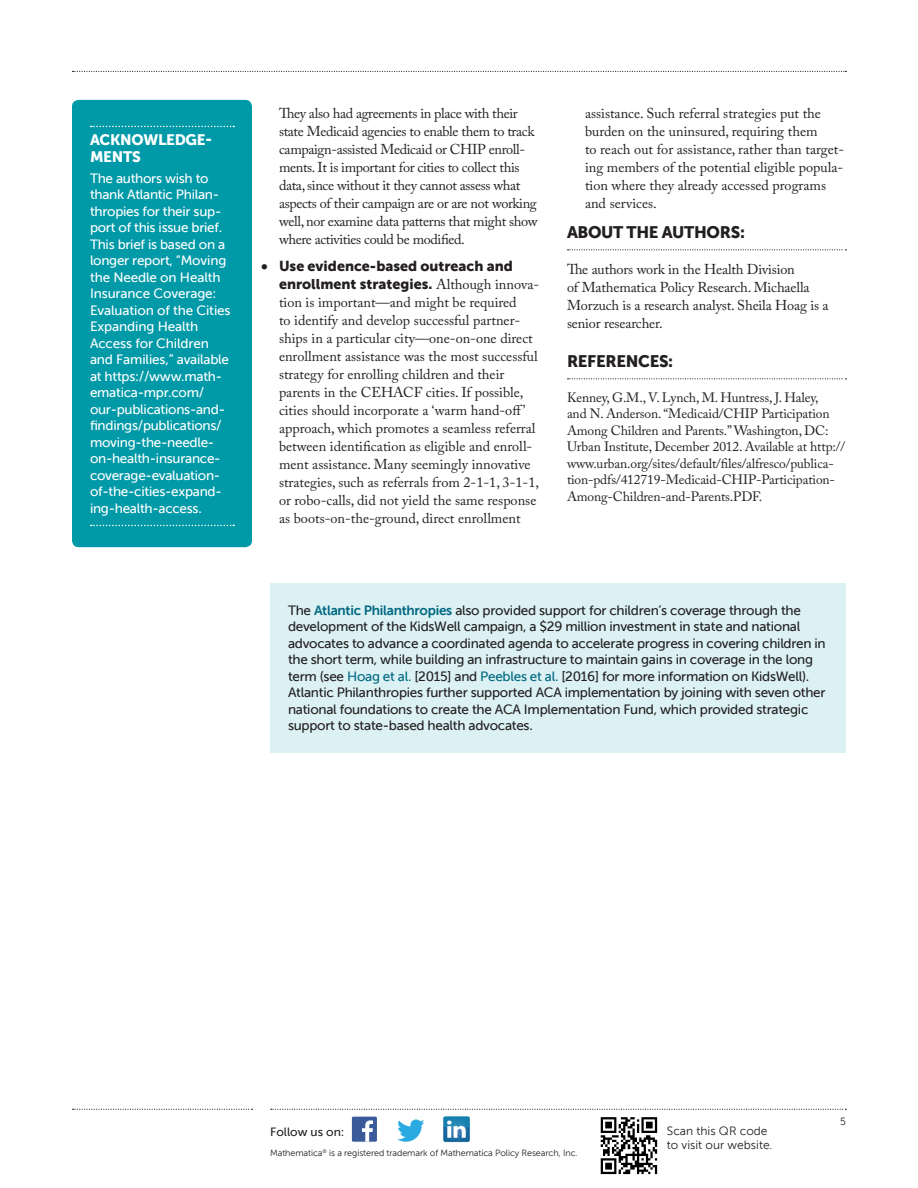
<style>
.page{position:relative;width:918px;height:1188px;background:#fff}
.page>*{position:absolute;margin:0;border:0;box-sizing:border-box;transform-origin:0 0}
.SUBHEAD___museo_sans{font:16.5px "Museo Sans 900";letter-spacing:-.02em;color:#231f20}
.CALLOUT_BOX_SUBHEAD{font:15px/16.5px "Museo Sans 900";letter-spacing:-.02em;color:#fff}
.TEXT_--bullet_list_w{font:14.25px/18px "Adobe Caslon Pro";color:#231f20}
.TEXT_--bullet_list_w-2{font:14.25px/18px "Adobe Caslon Pro";letter-spacing:-.025em;color:#231f20}
.TEXT___adobe_caslon{font:14.25px/18px "Adobe Caslon Pro";letter-spacing:-.01em;color:#231f20}
.CALLOUT_TEXT___museo{font:13.5px/16.5px "Museo Sans 500";letter-spacing:-.02em;color:#231f20}
.CALLOUT_TEXT___w__ru{font:13.5px/16.5px "Museo Sans 500";letter-spacing:-.02em;color:#fff}
.REFERENCES{font:13.5px/16.5px "Adobe Caslon Pro";letter-spacing:-.01em;color:#231f20}
.t1{font:12px/13.5px "Museo Sans 300";color:#231f20}
.t2{font:12px "Museo Sans 500";color:#231f20}
.PAGE_NUMBER___museo{font:10.5px "Museo Sans 300";color:#231f20}
.t3{font:9px "Museo Sans 300";letter-spacing:-.01em;color:#231f20}
.s1{font-family:"Museo Sans 900"}
.s2{font-family:"Museo Sans 700";color:#006882}
.s3{color:#006882}
</style>
<div class="page">
<svg style="left:271px;top:1109px;width:575px;height:1px"></svg>
<svg style="left:73px;top:1109px;width:179px;height:1px"></svg>
<svg style="left:73px;top:71px;width:773px;height:1px"></svg>
<div style="left:352px;top:1117px;width:25px;height:25px;background:#3b5a9a"></div>
<svg style="left:362px;top:1120px;width:11px;height:22px"></svg>
<svg style="left:397px;top:1119px;width:27px;height:23px"></svg>
<img style="left:443px;top:1116px;width:26px;height:27px">
<img style="left:600px;top:1117px;width:58px;height:58px">
<svg style="left:568px;top:249px;width:278px;height:1px"></svg>
<svg style="left:568px;top:378px;width:278px;height:1px"></svg>
<div style="left:72px;top:100px;width:180px;height:447px;background:#0099a7;border-radius:7px"></div>
<svg style="left:91px;top:126px;width:143px;height:1px"></svg>
<svg style="left:91px;top:525px;width:143px;height:1px"></svg>
<div style="left:270px;top:583px;width:576px;height:169px;background:#dbf1f3"></div>
<p class="CALLOUT_BOX_SUBHEAD" style="left:90px;top:132px;width:124px">ACKNOWLEDGE-<br>MENTS</p>
<p class="CALLOUT_TEXT___w__ru" style="left:90px;top:170px;width:142px">The authors wish to thank Atlantic Philan&shy;thropies for their sup&shy;port of this issue brief.<br>This brief is based on a longer report, “Moving the Needle on Health<br>Insurance Coverage:<br>Evaluation of the Cities<br>Expanding Health<br>Access for Children and Families,” available at https://www.math&shy;ematica-mpr.com/ our-publications-and&shy;findings/publications/ moving-the-needle&shy;on-health-insurance&shy;coverage-evaluation&shy;of-the-cities-expand&shy;ing-health-access.</p>
<p class="TEXT_--bullet_list_w-2" style="left:279px;top:105px;width:260px">They also had agreements in place with their state Medicaid agencies to enable them to track campaign-assisted Medicaid or CHIP enroll&shy;ments. It is important for cities to collect this data, since without it they cannot assess what aspects of their campaign are or are not working well, nor examine data patterns that might show where activities could be modified.</p>
<p class="TEXT_--bullet_list_w" style="left:279px;top:258px;width:262px;text-indent:-18px"><span class="s1">• Use evidence-based outreach and enrollment strategies.</span> Although innova&shy;tion is important—and might be required<br>to identify and develop successful partner&shy;ships in a particular city—one-on-one direct enrollment assistance was the most successful strategy for enrolling children and their parents in the CEHACF cities. If possible, cities should incorporate a ‘warm hand-off’ approach, which promotes a seamless referral between identification as eligible and enroll&shy;ment assistance. Many seemingly innovative strategies, such as referrals from 2-1-1, 3-1-1, or robo-calls, did not yield the same response as boots-on-the-ground, direct enrollment</p>
<p class="TEXT_--bullet_list_w" style="left:585px;top:105px;width:261px">assistance. Such referral strategies put the burden on the uninsured, requiring them<br>to reach out for assistance, rather than target&shy;ing members of the potential eligible popula&shy;tion where they already accessed programs and services.</p>
<p class="SUBHEAD___museo_sans" style="left:567px;top:223px;width:179px">ABOUT THE AUTHORS:</p>
<p class="TEXT___adobe_caslon" style="left:567px;top:261px;width:263px">The authors work in the Health Division<br>of Mathematica Policy Research. Michaella Morzuch is a research analyst. Sheila Hoag is a senior researcher.</p>
<p class="SUBHEAD___museo_sans" style="left:567px;top:352px;width:108px">REFERENCES:</p>
<p class="REFERENCES" style="left:567px;top:389px;width:280px">Kenney, G.M., V. Lynch, M. Huntress, J. Haley,<br>and N. Anderson. “Medicaid/CHIP Participation Among Children and Parents.” Washington, DC:<br>Urban Institute, December 2012. Available at http:// www.urban.org/sites/default/files/alfresco/publica&shy;tion-pdfs/412719-Medicaid-CHIP-Participation-Among-Children-and-Parents.PDF.</p>
<p class="CALLOUT_TEXT___museo" style="left:288px;top:602px;width:539px">The <span class="s2">Atlantic Philanthropies</span> also provided support for children’s coverage through the development of the KidsWell campaign, a $29 million investment in state and national advocates to advance a coordinated agenda to accelerate progress in covering children in the short term, while building an infrastructure to maintain gains in coverage in the long term (see <span class="s3">Hoag et al.</span> [2015] and <span class="s3">Peebles et al.</span> [2016] for more information on KidsWell).<br>Atlantic Philanthropies further supported ACA implementation by joining with seven other national foundations to create the ACA Implementation Fund, which provided strategic support to state-based health advocates.</p>
<p class="t2" style="left:270px;top:1125px;width:76px">Follow us on:</p>
<p class="t3" style="left:270px;top:1148px;width:309px">Mathematica<sup>®</sup> is a registered trademark of Mathematica Policy Research, Inc.</p>
<p class="t1" style="left:667px;top:1125px;width:107px">Scan this QR code to visit our website.</p>
<p class="PAGE_NUMBER___museo" style="left:840px;top:1116px;width:7px">5</p>
</div>
